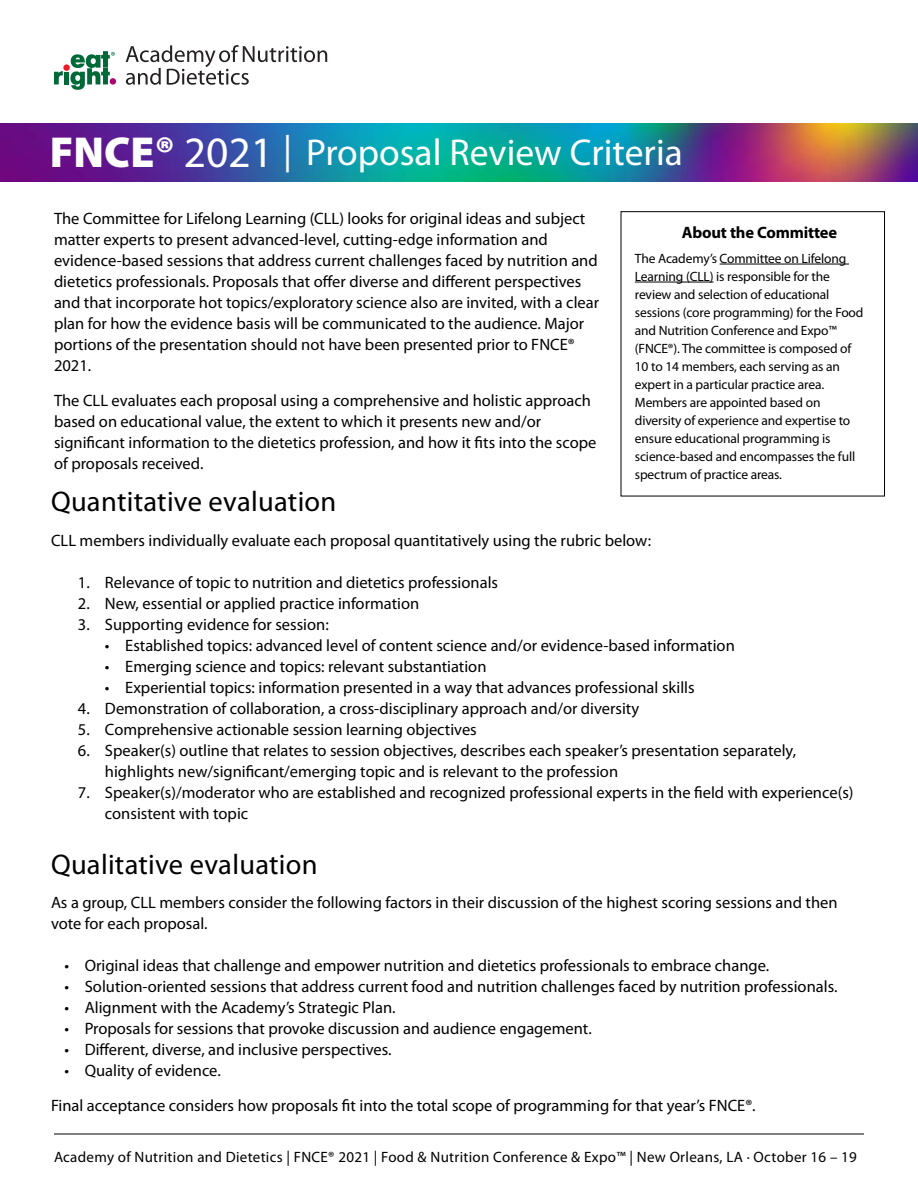
<style>
.page{position:relative;width:918px;height:1188px;background:#fff}
.page>*{position:absolute;margin:0;border:0;box-sizing:border-box;transform-origin:0 0}
.t1{font:900 43.5px "Myriad Pro";color:#fff}
.t2{font:37.5px "Myriad Pro";color:#fff}
.t3{font:28.5px "Myriad Pro";letter-spacing:.01em;color:#000}
.t4{font:16.5px/21px "Myriad Pro";color:#000}
.t5{font:700 16.5px "Myriad Pro";letter-spacing:-.01em;color:#000}
.t6{font:15px "Myriad Pro";letter-spacing:.02em;color:#000}
.t7{font:13.5px/18px "Myriad Pro";letter-spacing:-.01em;color:#000}
.s1{font-weight:400}
</style>
<div class="page">
<img style="left:0;top:123px;width:918px;height:59px">
<svg style="left:54px;top:71px;width:9px;height:13px"></svg>
<div style="left:64px;top:72px;width:5px;height:12px;background:#006938"></div>
<div style="left:63px;top:64px;width:7px;height:7px;background:#ed1c24;border-radius:50%"></div>
<svg style="left:126px;top:45px;width:201px;height:40px"></svg>
<svg style="left:70px;top:51px;width:45px;height:39px"></svg>
<hr style="left:54px;top:1134px;width:810px;height:1px;background:#000">
<hr style="left:720px;top:264px;width:129px;height:1px;background:#000">
<hr style="left:635px;top:282px;width:79px;height:1px;background:#000">
<div style="left:621px;top:211px;width:264px;height:285px;border:1px solid #000"></div>
<h2 class="t2" style="left:283px;top:130px;width:401px">| Proposal Review Criteria</h2>
<p class="t4" style="left:54px;top:208px;width:547px">The Committee for Lifelong Learning (CLL) looks for original ideas and subject matter experts to present advanced-level, cutting-edge information and evidence-based sessions that address current challenges faced by nutrition and dietetics professionals. Proposals that offer diverse and different perspectives and that incorporate hot topics/exploratory science also are invited, with a clear plan for how the evidence basis will be communicated to the audience. Major portions of the presentation should not have been presented prior to FNCE® 2021.</p>
<p class="t4" style="left:54px;top:389px;width:544px">The CLL evaluates each proposal using a comprehensive and holistic approach based on educational value, the extent to which it presents new and/or significant information to the dietetics profession, and how it fits into the scope of proposals received.</p>
<h3 class="t3" style="left:51px;top:484px;width:287px">Quantitative evaluation</h3>
<p class="t4" style="left:51px;top:529px;width:602px">CLL members individually evaluate each proposal quantitatively using the rubric below:</p>
<p class="t4" style="left:78px;top:571px;width:422px">1. Relevance of topic to nutrition and dietetics professionals</p>
<p class="t4" style="left:78px;top:592px;width:343px">2. New, essential or applied practice information</p>
<p class="t4" style="left:78px;top:613px;width:252px">3. Supporting evidence for session:</p>
<p class="t4" style="left:105px;top:634px;width:631px">• Established topics: advanced level of content science and/or evidence-based information</p>
<p class="t4" style="left:105px;top:655px;width:383px">• Emerging science and topics: relevant substantiation</p>
<p class="t4" style="left:105px;top:676px;width:591px">• Experiential topics: information presented in a way that advances professional skills</p>
<p class="t4" style="left:78px;top:698px;width:563px">4. Demonstration of collaboration, a cross-disciplinary approach and/or diversity</p>
<p class="t4" style="left:78px;top:719px;width:400px">5. Comprehensive actionable session learning objectives</p>
<p class="t4" style="left:105px;top:740px;width:693px;text-indent:-27px">6. Speaker(s) outline that relates to session objectives, describes each speaker’s presentation separately, highlights new/significant/emerging topic and is relevant to the profession</p>
<p class="t4" style="left:105px;top:782px;width:750px;text-indent:-27px">7. Speaker(s)/moderator who are established and recognized professional experts in the field with experience(s) consistent with topic</p>
<h3 class="t3" style="left:51px;top:847px;width:268px">Qualitative evaluation</h3>
<p class="t4" style="left:51px;top:892px;width:788px">As a group, CLL members consider the following factors in their discussion of the highest scoring sessions and then vote for each proposal.</p>
<p class="t4" style="left:64px;top:955px;width:706px">• Original ideas that challenge and empower nutrition and dietetics professionals to embrace change.</p>
<p class="t4" style="left:64px;top:976px;width:774px">• Solution-oriented sessions that address current food and nutrition challenges faced by nutrition professionals.</p>
<p class="t4" style="left:64px;top:997px;width:333px">• Alignment with the Academy’s Strategic Plan.</p>
<p class="t4" style="left:64px;top:1018px;width:529px">• Proposals for sessions that provoke discussion and audience engagement.</p>
<p class="t4" style="left:64px;top:1039px;width:329px">• Different, diverse, and inclusive perspectives.</p>
<p class="t4" style="left:51px;top:1053px;width:706px;line-height:34.5px;text-indent:13px">• Quality of evidence.<br>Final acceptance considers how proposals fit into the total scope of programming for that year’s FNCE®.</p>
<h1 class="t1" style="left:50px;top:127px;width:225px">FNCE® <span class="s1">2021</span></h1>
<p class="t5" style="left:682px;top:222px;width:157px">About the Committee</p>
<p class="t7" style="left:635px;top:249px;width:230px">The Academy’s Committee on Lifelong Learning (CLL) is responsible for the review and selection of educational sessions (core programming) for the Food and Nutrition Conference and Expo™ (FNCE®). The committee is composed of 10 to 14 members, each serving as an expert in a particular practice area.<br>Members are appointed based on diversity of experience and expertise to ensure educational programming is science-based and encompasses the full spectrum of practice areas.</p>
<p class="t6" style="left:54px;top:1148px;width:804px">Academy of Nutrition and Dietetics | FNCE® 2021 | Food &amp; Nutrition Conference &amp; Expo™ | New Orleans, LA · October 16 – 19</p>
</div>
